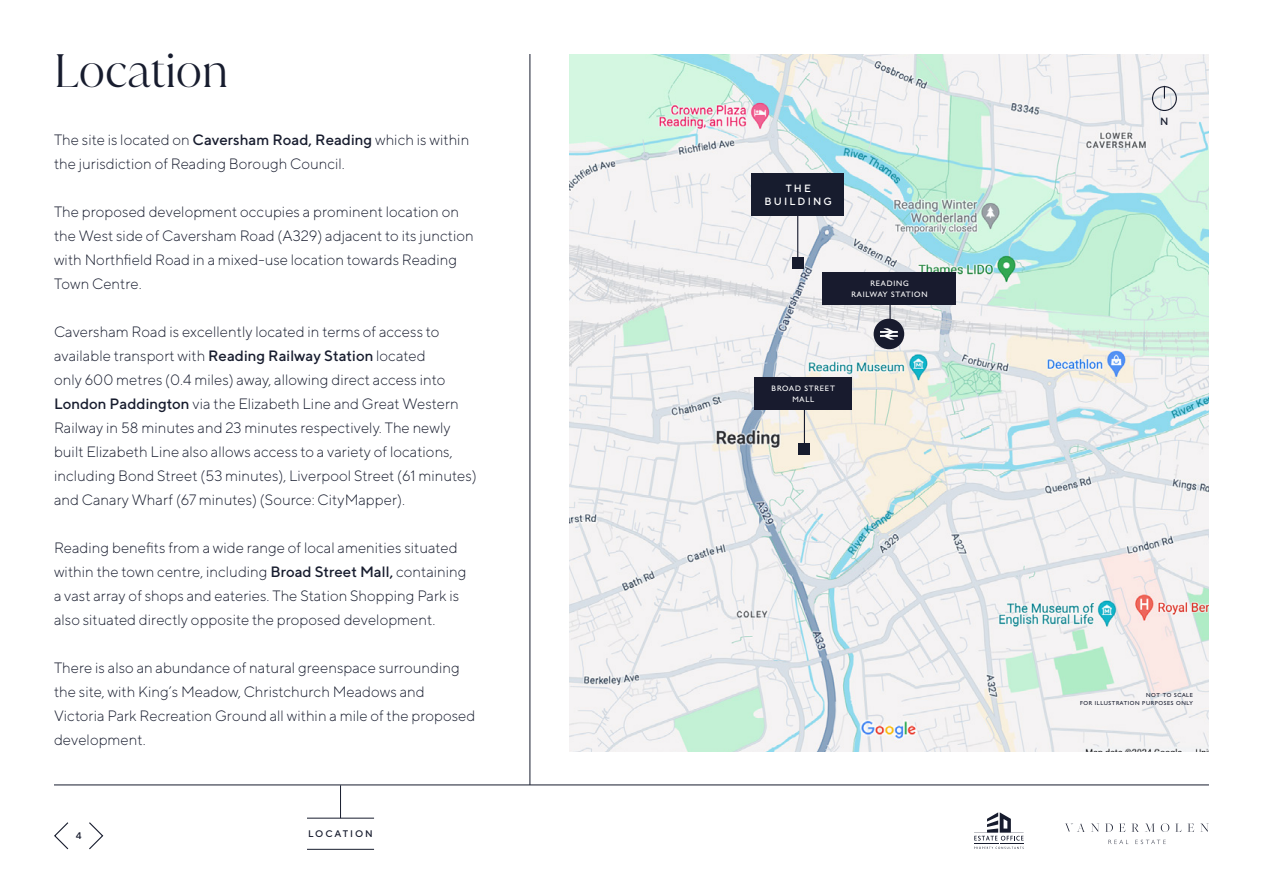
<style>
.page{position:relative;width:1263px;height:893px;background:#fff}
.page>*{position:absolute;margin:0;border:0;box-sizing:border-box;transform-origin:0 0}
.t1{font:300 45px "Juana";color:#171c2e}
.t2{font:300 15px/24px "TT Norms";color:#171c2e}
.t3{font:500 10.5px/13.5px "TT Norms";letter-spacing:.2em;color:#fff;text-align:center}
.t4{font:500 10.5px "TT Norms";color:#171c2e}
.t5{font:500 9.6px "TT Norms";letter-spacing:.2em;color:#171c2e}
.t6{font:7.95px/10.8px "Humanist 521 BT";letter-spacing:.1em;color:#fff;text-align:center}
.t7{font:5.85px/7.9px "Humanist 521 BT";letter-spacing:.1em;color:#171c2e;text-align:right}
.s1{font-weight:500}
</style>
<div class="page">
<svg style="left:89px;top:822px;width:15px;height:28px"></svg>
<svg style="left:54px;top:822px;width:15px;height:28px"></svg>
<hr style="left:54px;top:784px;width:1155px;height:1px;background:#171c2e">
<hr style="left:340px;top:785px;width:1px;height:33px;background:#171c2e">
<hr style="left:307px;top:818px;width:67px;height:1px;background:#171c2e">
<hr style="left:307px;top:849px;width:67px;height:1px;background:#171c2e">
<hr style="left:529px;top:54px;width:1px;height:731px;background:#171c2e">
<img style="left:570px;top:54px;width:639px;height:698px">
<div style="left:792px;top:258px;width:11px;height:11px;background:#171c2e"></div>
<div style="left:799px;top:444px;width:11px;height:11px;background:#171c2e"></div>
<hr style="left:797px;top:209px;width:1px;height:54px;background:#171c2e">
<hr style="left:889px;top:291px;width:2px;height:53px;background:#171c2e">
<hr style="left:804px;top:396px;width:1px;height:53px;background:#171c2e">
<div style="left:751px;top:173px;width:93px;height:43px;background:#171c2e"></div>
<div style="left:1152px;top:86px;width:25px;height:25px;border:1px solid #171c2e;border-radius:50%"></div>
<svg style="left:1164px;top:86px;width:1px;height:13px"></svg>
<svg style="left:1065px;top:823px;width:20px;height:9px"></svg>
<svg style="left:1091px;top:824px;width:8px;height:8px"></svg>
<svg style="left:1105px;top:823px;width:8px;height:9px"></svg>
<svg style="left:1119px;top:824px;width:6px;height:8px"></svg>
<svg style="left:1131px;top:824px;width:8px;height:8px"></svg>
<svg style="left:1145px;top:824px;width:10px;height:8px"></svg>
<svg style="left:1161px;top:823px;width:8px;height:9px"></svg>
<svg style="left:1175px;top:824px;width:6px;height:8px"></svg>
<svg style="left:1187px;top:824px;width:7px;height:8px"></svg>
<svg style="left:1200px;top:824px;width:8px;height:8px"></svg>
<svg style="left:1108px;top:840px;width:20px;height:4px"></svg>
<svg style="left:1135px;top:840px;width:31px;height:4px"></svg>
<div style="left:822px;top:272px;width:134px;height:33px;background:#181b2e"></div>
<div style="left:754px;top:377px;width:98px;height:33px;background:#181b2e"></div>
<div style="left:874px;top:319px;width:30px;height:30px;background:#181b2e;border-radius:50%"></div>
<svg style="left:880px;top:328px;width:18px;height:12px"></svg>
<svg style="left:974px;top:812px;width:50px;height:37px"></svg>
<h1 class="t1" style="left:54px;top:42px;width:176px">Location</h1>
<p class="t2" style="left:54px;top:127px;width:417px">The site is located on <span class="s1">Caversham Road, Reading</span> which is within the jurisdiction of Reading Borough Council.</p>
<p class="t2" style="left:54px;top:199px;width:421px">The proposed development occupies a prominent location on the West side of Caversham Road (A329) adjacent to its junction with Northfield Road in a mixed-use location towards Reading Town Centre.</p>
<p class="t2" style="left:54px;top:319px;width:424px">Caversham Road is excellently located in terms of access to available transport with <span class="s1">Reading Railway Station</span> located<br>only 600 metres (0.4 miles) away, allowing direct access into <span class="s1">London Paddington</span> via the Elizabeth Line and Great Western Railway in 58 minutes and 23 minutes respectively. The newly built Elizabeth Line also allows access to a variety of locations, including Bond Street (53 minutes), Liverpool Street (61 minutes) and Canary Wharf (67 minutes) (Source: CityMapper).</p>
<p class="t2" style="left:54px;top:535px;width:414px">Reading benefits from a wide range of local amenities situated within the town centre, including <span class="s1">Broad Street Mall,</span> containing a vast array of shops and eateries. The Station Shopping Park is also situated directly opposite the proposed development.</p>
<p class="t2" style="left:54px;top:655px;width:423px">There is also an abundance of natural greenspace surrounding the site, with King’s Meadow, Christchurch Meadows and Victoria Park Recreation Ground all within a mile of the proposed development.</p>
<p class="t5" style="left:76px;top:830px;width:7px">4</p>
<p class="t5" style="left:308px;top:827px;width:66px">LOCATION</p>
<p class="t3" style="left:765px;top:181px;width:69px">THE<br>BUILDING</p>
<p class="t6" style="left:852px;top:278px;width:77px">READING<br>RAILWAY STATION</p>
<p class="t6" style="left:772px;top:383px;width:65px">BROAD STREET<br>MALL</p>
<p class="t4" style="left:1160px;top:115px;width:10px">N</p>
<p class="t7" style="left:1080px;top:691px;width:114px">NOT TO SCALE<br>FOR ILLUSTRATION PURPOSES ONLY</p>
</div>
